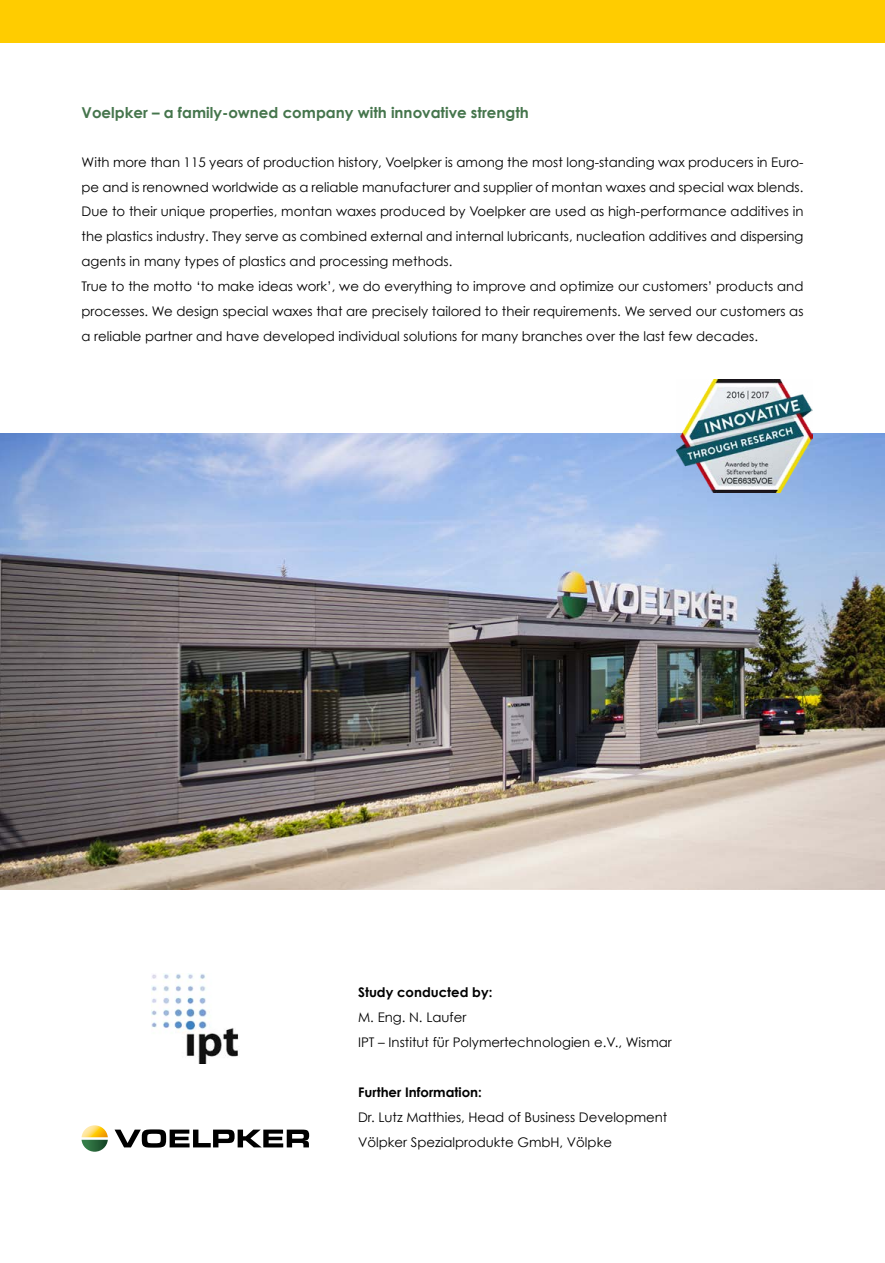
<style>
.page{position:relative;width:885px;height:1263px;background:#fff}
.page>*{position:absolute;margin:0;border:0;box-sizing:border-box;transform-origin:0 0}
.t1{font:700 15px "Century Gothic";color:#45754c}
.t2{font:13.2px/24.9px "Century Gothic";color:#000}
.t3{font:700 13.2px "Century Gothic";color:#000}
</style>
<div class="page">
<div style="left:0;top:0;width:884px;height:43px;background:#fc0"></div>
<svg style="left:81px;top:1125px;width:27px;height:27px"></svg>
<svg style="left:114px;top:1129px;width:195px;height:18px"></svg>
<img style="left:152px;top:974px;width:87px;height:89px">
<img style="left:0;top:434px;width:884px;height:455px">
<img style="left:676px;top:379px;width:135px;height:114px">
<p class="t1" style="left:81px;top:103px;width:448px">Voelpker – a family-owned company with innovative strength</p>
<p class="t2" style="left:81px;top:149px;width:723px">With more than 115 years of production history, Voelpker is among the most long-standing wax producers in Euro&shy;pe and is renowned worldwide as a reliable manufacturer and supplier of montan waxes and special wax blends.<br>Due to their unique properties, montan waxes produced by Voelpker are used as high-performance additives in the plastics industry. They serve as combined external and internal lubricants, nucleation additives and dispersing agents in many types of plastics and processing methods.<br>True to the motto ‘to make ideas work’, we do everything to improve and optimize our customers’ products and processes. We design special waxes that are precisely tailored to their requirements. We served our customers as a reliable partner and have developed individual solutions for many branches over the last few decades.</p>
<p class="t3" style="left:358px;top:984px;width:136px">Study conducted by:</p>
<p class="t2" style="left:358px;top:1005px;width:315px">M. Eng. N. Laufer<br>IPT – Institut für Polymertechnologien e.V., Wismar</p>
<p class="t3" style="left:358px;top:1084px;width:125px">Further Information:</p>
<p class="t2" style="left:358px;top:1105px;width:311px">Dr. Lutz Matthies, Head of Business Development<br>Völpker Spezialprodukte GmbH, Völpke</p>
</div>
